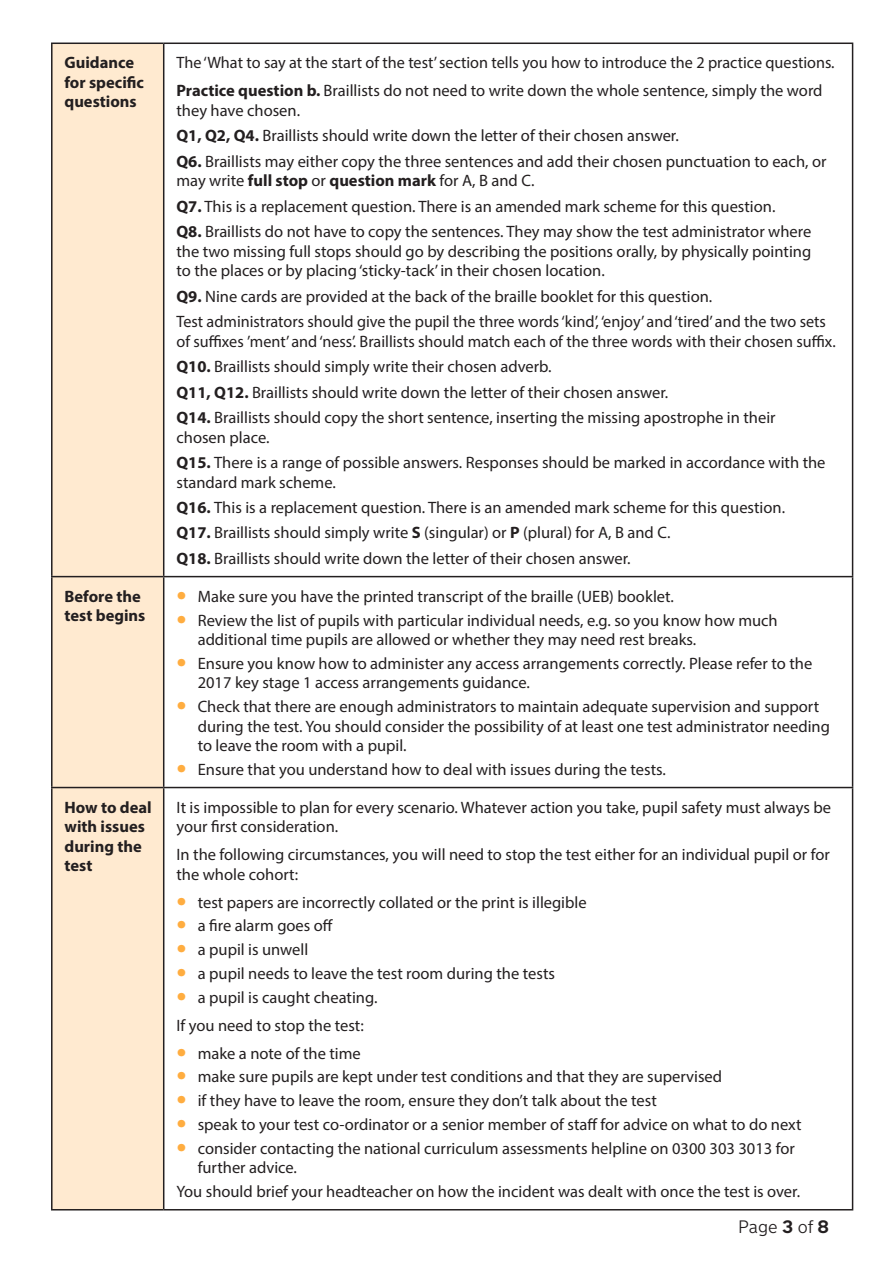
<style>
.page{position:relative;width:893px;height:1263px;background:#fff}
.page>*{position:absolute;margin:0;border:0;box-sizing:border-box;transform-origin:0 0}
.Page_number{font:300 18px "New Transport";color:#231f20}
.Table_body_LEFT{font:16.5px/19.5px "Myriad Pro";color:#231f20}
.Table_body_LEFT-2{font:700 16.5px/19.5px "Myriad Pro";color:#231f20}
.s1{font-weight:700}
.s2{font-size:36px;color:#ffad40}
</style>
<div class="page">
<div style="left:53px;top:44px;width:110px;height:1165px;background:#ffead0"></div>
<hr style="left:51px;top:43px;width:113px;height:1px;background:#231f20">
<hr style="left:51px;top:44px;width:2px;height:532px;background:#231f20">
<hr style="left:164px;top:43px;width:689px;height:1px;background:#231f20">
<hr style="left:163px;top:44px;width:1px;height:532px;background:#231f20">
<hr style="left:852px;top:44px;width:1px;height:532px;background:#231f20">
<hr style="left:51px;top:576px;width:113px;height:1px;background:#231f20">
<hr style="left:51px;top:577px;width:2px;height:210px;background:#231f20">
<hr style="left:164px;top:576px;width:689px;height:1px;background:#231f20">
<hr style="left:163px;top:577px;width:1px;height:210px;background:#231f20">
<hr style="left:852px;top:577px;width:1px;height:210px;background:#231f20">
<hr style="left:51px;top:787px;width:113px;height:1px;background:#231f20">
<hr style="left:51px;top:788px;width:2px;height:421px;background:#231f20">
<hr style="left:164px;top:787px;width:689px;height:1px;background:#231f20">
<hr style="left:163px;top:788px;width:1px;height:421px;background:#231f20">
<hr style="left:852px;top:788px;width:1px;height:421px;background:#231f20">
<hr style="left:51px;top:1209px;width:113px;height:1px;background:#231f20">
<hr style="left:164px;top:1209px;width:689px;height:1px;background:#231f20">
<p class="Table_body_LEFT-2" style="left:65px;top:53px;width:81px">Guidance for specific questions</p>
<p class="Table_body_LEFT" style="left:176px;top:53px;width:660px">The ‘What to say at the start of the test’ section tells you how to introduce the 2 practice questions.</p>
<p class="Table_body_LEFT" style="left:176px;top:81px;width:648px"><span class="s1">Practice question b.</span> Braillists do not need to write down the whole sentence, simply the word they have chosen.</p>
<p class="Table_body_LEFT" style="left:176px;top:126px;width:504px"><span class="s1">Q1, Q2, Q4.</span> Braillists should write down the letter of their chosen answer.</p>
<p class="Table_body_LEFT" style="left:176px;top:151px;width:651px"><span class="s1">Q6.</span> Braillists may either copy the three sentences and add their chosen punctuation to each, or may write <span class="s1">full stop</span> or <span class="s1">question mark</span> for A, B and C.</p>
<p class="Table_body_LEFT" style="left:176px;top:196px;width:600px"><span class="s1">Q7.</span> This is a replacement question. There is an amended mark scheme for this question.</p>
<p class="Table_body_LEFT" style="left:176px;top:222px;width:636px;text-align:justify"><span class="s1">Q8.</span> Braillists do not have to copy the sentences. They may show the test administrator where the two missing full stops should go by describing the positions orally, by physically pointing to the places or by placing ‘sticky-tack’ in their chosen location.</p>
<p class="Table_body_LEFT" style="left:176px;top:286px;width:537px"><span class="s1">Q9.</span> Nine cards are provided at the back of the braille booklet for this question.</p>
<p class="Table_body_LEFT" style="left:176px;top:312px;width:661px">Test administrators should give the pupil the three words ‘kind’, ‘enjoy’ and ‘tired’ and the two sets of suffixes ’ment’ and ‘ness’. Braillists should match each of the three words with their chosen suffix.</p>
<p class="Table_body_LEFT" style="left:176px;top:357px;width:377px"><span class="s1">Q10.</span> Braillists should simply write their chosen adverb.</p>
<p class="Table_body_LEFT" style="left:176px;top:382px;width:493px"><span class="s1">Q11, Q12.</span> Braillists should write down the letter of their chosen answer.</p>
<p class="Table_body_LEFT" style="left:176px;top:407px;width:601px"><span class="s1">Q14.</span> Braillists should copy the short sentence, inserting the missing apostrophe in their chosen place.</p>
<p class="Table_body_LEFT" style="left:176px;top:452px;width:651px"><span class="s1">Q15.</span> There is a range of possible answers. Responses should be marked in accordance with the standard mark scheme.</p>
<p class="Table_body_LEFT" style="left:176px;top:497px;width:610px"><span class="s1">Q16.</span> This is a replacement question. There is an amended mark scheme for this question.</p>
<p class="Table_body_LEFT" style="left:176px;top:523px;width:495px"><span class="s1">Q17.</span> Braillists should simply write <span class="s1">S</span> (singular) or <span class="s1">P</span> (plural) for A, B and C.</p>
<p class="Table_body_LEFT" style="left:176px;top:548px;width:456px"><span class="s1">Q18.</span> Braillists should write down the letter of their chosen answer.</p>
<p class="Table_body_LEFT-2" style="left:65px;top:586px;width:82px">Before the test begins</p>
<p class="Table_body_LEFT" style="left:176px;top:586px;width:499px"><span class="s2">•</span> Make sure you have the printed transcript of the braille (UEB) booklet.</p>
<p class="Table_body_LEFT" style="left:198px;top:610px;width:581px;text-indent:-21px"><span class="s2">•</span> Review the list of pupils with particular individual needs, e.g. so you know how much additional time pupils are allowed or whether they may need rest breaks.</p>
<p class="Table_body_LEFT" style="left:198px;top:653px;width:616px;text-indent:-21px"><span class="s2">•</span> Ensure you know how to administer any access arrangements correctly. Please refer to the<br>2017 key stage 1 access arrangements guidance.</p>
<p class="Table_body_LEFT" style="left:198px;top:696px;width:634px;text-indent:-21px"><span class="s2">•</span> Check that there are enough administrators to maintain adequate supervision and support during the test. You should consider the possibility of at least one test administrator needing to leave the room with a pupil.</p>
<p class="Table_body_LEFT" style="left:176px;top:759px;width:491px"><span class="s2">•</span> Ensure that you understand how to deal with issues during the tests.</p>
<p class="Table_body_LEFT-2" style="left:65px;top:797px;width:89px">How to deal with issues during the test</p>
<p class="Table_body_LEFT" style="left:176px;top:797px;width:656px">It is impossible to plan for every scenario. Whatever action you take, pupil safety must always be your first consideration.</p>
<p class="Table_body_LEFT" style="left:176px;top:845px;width:655px">In the following circumstances, you will need to stop the test either for an individual pupil or for the whole cohort:</p>
<p class="Table_body_LEFT" style="left:176px;top:892px;width:412px"><span class="s2">•</span> test papers are incorrectly collated or the print is illegible</p>
<p class="Table_body_LEFT" style="left:176px;top:916px;width:158px"><span class="s2">•</span> a fire alarm goes off</p>
<p class="Table_body_LEFT" style="left:176px;top:940px;width:133px"><span class="s2">•</span> a pupil is unwell</p>
<p class="Table_body_LEFT" style="left:176px;top:963px;width:380px"><span class="s2">•</span> a pupil needs to leave the test room during the tests</p>
<p class="Table_body_LEFT" style="left:176px;top:987px;width:203px"><span class="s2">•</span> a pupil is caught cheating.</p>
<p class="Table_body_LEFT" style="left:176px;top:1015px;width:189px">If you need to stop the test:</p>
<p class="Table_body_LEFT" style="left:176px;top:1043px;width:186px"><span class="s2">•</span> make a note of the time</p>
<p class="Table_body_LEFT" style="left:176px;top:1067px;width:547px"><span class="s2">•</span> make sure pupils are kept under test conditions and that they are supervised</p>
<p class="Table_body_LEFT" style="left:176px;top:1091px;width:482px"><span class="s2">•</span> if they have to leave the room, ensure they don’t talk about the test</p>
<p class="Table_body_LEFT" style="left:176px;top:1114px;width:627px"><span class="s2">•</span> speak to your test co-ordinator or a senior member of staff for advice on what to do next</p>
<p class="Table_body_LEFT" style="left:198px;top:1138px;width:599px;text-indent:-21px"><span class="s2">•</span> consider contacting the national curriculum assessments helpline on 0300 303 3013 for further advice.</p>
<p class="Table_body_LEFT" style="left:176px;top:1181px;width:625px">You should brief your headteacher on how the incident was dealt with once the test is over.</p>
<p class="Page_number" style="left:738px;top:1216px;width:92px">Page <span class="s1">3</span> of <span class="s1">8</span></p>
</div>
